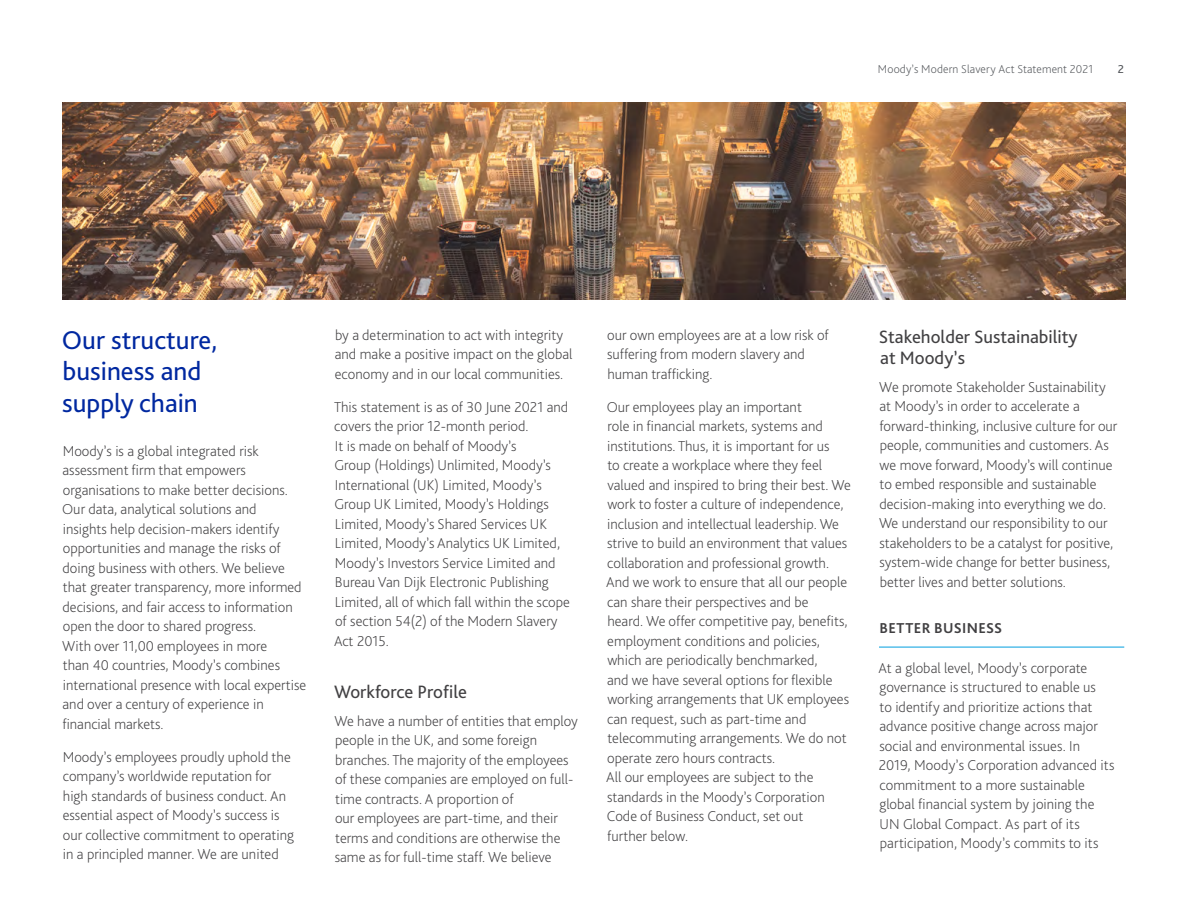
<style>
.page{position:relative;width:1188px;height:918px;background:#fff}
.page>*{position:absolute;margin:0;border:0;box-sizing:border-box;transform-origin:0 0}
.t1{font:27px/31.5px "Bliss Pro";color:#0028a0}
.t2{font:18.75px/21px "Bliss Pro";color:#414042}
.t3{font:200 15px/19.5px "Bliss Pro";color:#414042}
.t4{font:700 15px "Bliss Pro";letter-spacing:.025em;color:#414042}
.t5{font:200 12px "Bliss Pro";letter-spacing:.015em;color:#53565a}
.t6{font:12px "Bliss Pro";color:#53565a}
</style>
<div class="page">
<hr style="left:879px;top:647px;width:245px;height:1px;background:#009fdf">
<img style="left:62px;top:103px;width:1063px;height:196px">
<p class="t5" style="left:878px;top:62px;width:217px">Moody’s Modern Slavery Act Statement 2021</p>
<p class="t6" style="left:1118px;top:62px;width:8px">2</p>
<h1 class="t1" style="left:62px;top:323px;width:157px">Our structure, business and supply chain</h1>
<p class="t3" style="left:62px;top:441px;width:246px">Moody’s is a global integrated risk assessment firm that empowers organisations to make better decisions.<br>Our data, analytical solutions and<br>insights help decision-makers identify opportunities and manage the risks of doing business with others. We believe that greater transparency, more informed decisions, and fair access to information open the door to shared progress.<br>With over 11,00 employees in more<br>than 40 countries, Moody’s combines international presence with local expertise and over a century of experience in financial markets.</p>
<p class="t3" style="left:63px;top:747px;width:233px">Moody’s employees proudly uphold the company’s worldwide reputation for high standards of business conduct. An essential aspect of Moody’s success is our collective commitment to operating in a principled manner. We are united</p>
<p class="t3" style="left:335px;top:325px;width:239px">by a determination to act with integrity and make a positive impact on the global economy and in our local communities.</p>
<p class="t3" style="left:334px;top:397px;width:237px">This statement is as of 30 June 2021 and covers the prior 12-month period.<br>It is made on behalf of Moody’s<br>Group (Holdings) Unlimited, Moody’s International (UK) Limited, Moody’s Group UK Limited, Moody’s Holdings Limited, Moody’s Shared Services UK Limited, Moody’s Analytics UK Limited, Moody’s Investors Service Limited and Bureau Van Dijk Electronic Publishing Limited, all of which fall within the scope of section 54(2) of the Modern Slavery Act 2015.</p>
<p class="t2" style="left:334px;top:681px;width:134px">Workforce Profile</p>
<p class="t3" style="left:335px;top:711px;width:245px">We have a number of entities that employ people in the UK, and some foreign branches. The majority of the employees of these companies are employed on full&shy;time contracts. A proportion of<br>our employees are part-time, and their terms and conditions are otherwise the same as for full-time staff. We believe</p>
<p class="t3" style="left:607px;top:325px;width:223px">our own employees are at a low risk of suffering from modern slavery and human trafficking.</p>
<p class="t3" style="left:606px;top:397px;width:246px">Our employees play an important<br>role in financial markets, systems and institutions. Thus, it is important for us<br>to create a workplace where they feel valued and inspired to bring their best. We work to foster a culture of independence, inclusion and intellectual leadership. We strive to build an environment that values collaboration and professional growth.<br>And we work to ensure that all our people can share their perspectives and be<br>heard. We offer competitive pay, benefits, employment conditions and policies, which are periodically benchmarked,<br>and we have several options for flexible working arrangements that UK employees can request, such as part-time and telecommuting arrangements. We do not operate zero hours contracts.<br>All our employees are subject to the standards in the Moody’s Corporation Code of Business Conduct, set out<br>further below.</p>
<p class="t2" style="left:879px;top:325px;width:200px">Stakeholder Sustainability at Moody’s</p>
<p class="t3" style="left:879px;top:377px;width:240px">We promote Stakeholder Sustainability at Moody’s in order to accelerate a forward-thinking, inclusive culture for our people, communities and customers. As we move forward, Moody’s will continue to embed responsible and sustainable decision-making into everything we do.<br>We understand our responsibility to our stakeholders to be a catalyst for positive, system-wide change for better business, better lives and better solutions.</p>
<p class="t4" style="left:880px;top:619px;width:124px">BETTER BUSINESS</p>
<p class="t3" style="left:879px;top:658px;width:237px">At a global level, Moody’s corporate governance is structured to enable us<br>to identify and prioritize actions that advance positive change across major social and environmental issues. In 2019, Moody’s Corporation advanced its commitment to a more sustainable global financial system by joining the UN Global Compact. As part of its participation, Moody’s commits to its</p>
</div>
